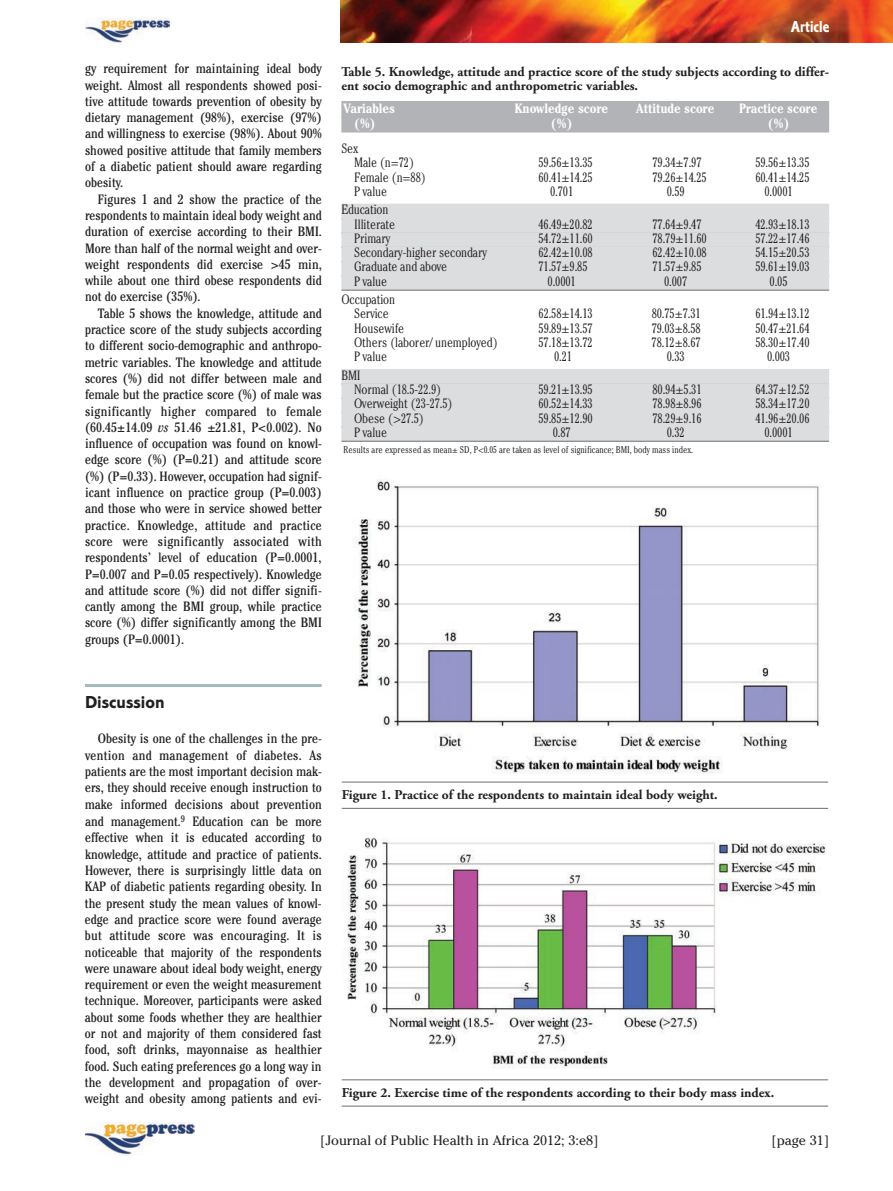
<style>
.page{position:relative;width:893px;height:1191px;background:#fff}
.page>*{position:absolute;margin:0;border:0;box-sizing:border-box;transform-origin:0 0}
.t1{font:18px "Corinthian Bold Plain";color:#231f20}
.t2{font:16.5px "Corinthian Bold Condensed Plain";color:#fff}
.t3{font:condensed 13.5px/16.4px "Cheltenham";color:#231f20;text-align:justify}
.t4{font:300 condensed 13.5px/14.2px "Cheltenham";letter-spacing:-.01em;color:#231f20}
.t5{font:700 13.5px "Adobe Garamond Pro";color:#231f20}
.t6{font:700 13.5px/13.5px "Adobe Garamond";color:#231f20}
.t7{font:700 condensed 13.5px "Cheltenham";letter-spacing:-.01em;color:#fff}
.t8{font:13.5px "Cheltenham";color:#231f20}
.t9{font:300 condensed 9.75px "Cheltenham";color:#231f20}
.s1{font-style:italic}
</style>
<div class="page">
<hr style="left:85px;top:684px;width:237px;height:3px;background:#a2bdbf">
<img style="left:86px;top:1123px;width:109px;height:32px">
<img style="left:85px;top:17px;width:85px;height:26px">
<img style="left:341px;top:0;width:552px;height:42px">
<div style="left:341px;top:101px;width:488px;height:16px;background:#b2b3b7"></div>
<div style="left:341px;top:116px;width:488px;height:16px;background:#b2b3b7"></div>
<div style="left:341px;top:204px;width:488px;height:15px;background:#dcdddf"></div>
<div style="left:341px;top:218px;width:488px;height:15px;background:#dcdddf"></div>
<div style="left:341px;top:232px;width:488px;height:15px;background:#dcdddf"></div>
<div style="left:341px;top:246px;width:488px;height:15px;background:#dcdddf"></div>
<div style="left:341px;top:261px;width:488px;height:15px;background:#dcdddf"></div>
<div style="left:341px;top:275px;width:488px;height:15px;background:#dcdddf"></div>
<hr style="left:341px;top:290px;width:488px;height:1px;background:#6c6d70">
<div style="left:341px;top:369px;width:488px;height:15px;background:#dcdddf"></div>
<div style="left:341px;top:383px;width:488px;height:15px;background:#dcdddf"></div>
<div style="left:341px;top:397px;width:488px;height:15px;background:#dcdddf"></div>
<div style="left:341px;top:412px;width:488px;height:15px;background:#dcdddf"></div>
<div style="left:341px;top:426px;width:488px;height:15px;background:#dcdddf"></div>
<hr style="left:341px;top:441px;width:488px;height:1px;background:#6c6d70">
<img style="left:354px;top:479px;width:467px;height:295px">
<hr style="left:342px;top:781px;width:486px;height:1px;background:#6c6d70">
<hr style="left:342px;top:808px;width:486px;height:1px;background:#6c6d70">
<img style="left:347px;top:837px;width:479px;height:232px">
<hr style="left:342px;top:1079px;width:486px;height:1px;background:#6c6d70">
<hr style="left:342px;top:1105px;width:486px;height:1px;background:#6c6d70">
<p class="t3" style="left:85px;top:62px;width:238px">gy requirement for maintaining ideal body weight. Almost all respondents showed posi&shy;tive attitude towards prevention of obesity by dietary management (98%), exercise (97%) and willingness to exercise (98%). About 90% showed positive attitude that family members of a diabetic patient should aware regarding obesity.</p>
<p class="t3" style="left:85px;top:192px;width:238px;text-indent:13px">Figures 1 and 2 show the practice of the respondents to maintain ideal body weight and duration of exercise according to their BMI.<br>More than half of the normal weight and over&shy;weight respondents did exercise &gt;45 min, while about one third obese respondents did not do exercise (35%).</p>
<p class="t3" style="left:85px;top:306px;width:238px;text-indent:13px">Table 5 shows the knowledge, attitude and practice score of the study subjects according to different socio-demographic and anthropo&shy;metric variables. The knowledge and attitude scores (%) did not differ between male and female but the practice score (%) of male was significantly higher compared to female (60.45±14.09 <span class="s1">vs</span> 51.46 ±21.81, P&lt;0.002). No influence of occupation was found on knowl&shy;edge score (%) (P=0.21) and attitude score (%) (P=0.33). However, occupation had signif&shy;icant influence on practice group (P=0.003) and those who were in service showed better practice. Knowledge, attitude and practice score were significantly associated with respondents’ level of education (P=0.0001, P=0.007 and P=0.05 respectively). Knowledge and attitude score (%) did not differ signifi&shy;cantly among the BMI group, while practice score (%) differ significantly among the BMI groups (P=0.0001).</p>
<p class="t2" style="left:791px;top:21px;width:40px">Article</p>
<p class="t6" style="left:341px;top:66px;width:489px">Table 5. Knowledge, attitude and practice score of the study subjects according to differ&shy;ent socio demographic and anthropometric variables.</p>
<p class="t7" style="left:344px;top:104px;width:53px">Variables</p>
<p class="t7" style="left:514px;top:104px;width:95px">Knowledge score</p>
<p class="t7" style="left:636px;top:104px;width:80px">Attitude score</p>
<p class="t7" style="left:739px;top:104px;width:80px">Practice score</p>
<p class="t7" style="left:354px;top:119px;width:23px">(%)</p>
<p class="t7" style="left:551px;top:119px;width:23px">(%)</p>
<p class="t7" style="left:768px;top:119px;width:23px">(%)</p>
<p class="t4" style="left:354px;top:143px;width:62px;text-indent:-13px">Sex<br>Male (n=72)</p>
<p class="t4" style="left:538px;top:157px;width:56px">59.56±13.35</p>
<p class="t4" style="left:652px;top:157px;width:51px">79.34±7.97</p>
<p class="t4" style="left:755px;top:157px;width:56px">59.56±13.35</p>
<p class="t4" style="left:354px;top:171px;width:73px">Female (n=88)</p>
<p class="t4" style="left:538px;top:171px;width:56px">60.41±14.25</p>
<p class="t4" style="left:652px;top:171px;width:56px">79.26±14.25</p>
<p class="t4" style="left:755px;top:171px;width:56px">60.41±14.25</p>
<p class="t4" style="left:354px;top:185px;width:34px">P value</p>
<p class="t4" style="left:550px;top:185px;width:25px">0.701</p>
<p class="t4" style="left:667px;top:185px;width:20px">0.59</p>
<p class="t4" style="left:764px;top:185px;width:30px">0.0001</p>
<p class="t4" style="left:354px;top:204px;width:43px;text-indent:-13px">Education<br>Illiterate</p>
<p class="t4" style="left:538px;top:218px;width:56px">46.49±20.82</p>
<p class="t4" style="left:652px;top:218px;width:51px">77.64±9.47</p>
<p class="t4" style="left:755px;top:218px;width:56px">42.93±18.13</p>
<p class="t4" style="left:354px;top:232px;width:38px">Primary</p>
<p class="t4" style="left:538px;top:232px;width:56px">54.72±11.60</p>
<p class="t4" style="left:652px;top:232px;width:56px">78.79±11.60</p>
<p class="t4" style="left:755px;top:232px;width:56px">57.22±17.46</p>
<p class="t4" style="left:354px;top:247px;width:134px">Secondary-higher secondary</p>
<p class="t4" style="left:538px;top:247px;width:56px">62.42±10.08</p>
<p class="t4" style="left:652px;top:247px;width:56px">62.42±10.08</p>
<p class="t4" style="left:755px;top:247px;width:56px">54.15±20.53</p>
<p class="t4" style="left:354px;top:261px;width:95px">Graduate and above</p>
<p class="t4" style="left:538px;top:261px;width:51px">71.57±9.85</p>
<p class="t4" style="left:652px;top:261px;width:51px">71.57±9.85</p>
<p class="t4" style="left:755px;top:261px;width:56px">59.61±19.03</p>
<p class="t4" style="left:354px;top:275px;width:34px">P value</p>
<p class="t4" style="left:547px;top:275px;width:30px">0.0001</p>
<p class="t4" style="left:664px;top:275px;width:25px">0.007</p>
<p class="t4" style="left:770px;top:275px;width:20px">0.05</p>
<p class="t4" style="left:341px;top:294px;width:55px;text-align:center">Occupation<br>Service</p>
<p class="t4" style="left:538px;top:308px;width:56px">62.58±14.13</p>
<p class="t4" style="left:652px;top:308px;width:51px">80.75±7.31</p>
<p class="t4" style="left:755px;top:308px;width:56px">61.94±13.12</p>
<p class="t4" style="left:354px;top:322px;width:52px">Housewife</p>
<p class="t4" style="left:538px;top:322px;width:56px">59.89±13.57</p>
<p class="t4" style="left:652px;top:322px;width:51px">79.03±8.58</p>
<p class="t4" style="left:755px;top:322px;width:56px">50.47±21.64</p>
<p class="t4" style="left:354px;top:336px;width:145px">Others (laborer/ unemployed)</p>
<p class="t4" style="left:538px;top:336px;width:56px">57.18±13.72</p>
<p class="t4" style="left:652px;top:336px;width:51px">78.12±8.67</p>
<p class="t4" style="left:755px;top:336px;width:56px">58.30±17.40</p>
<p class="t4" style="left:354px;top:351px;width:34px">P value</p>
<p class="t4" style="left:554px;top:351px;width:20px">0.21</p>
<p class="t4" style="left:667px;top:351px;width:20px">0.33</p>
<p class="t4" style="left:767px;top:351px;width:25px">0.003</p>
<p class="t4" style="left:354px;top:369px;width:89px;text-indent:-13px">BMI<br>Normal (18.5-22.9)</p>
<p class="t4" style="left:538px;top:383px;width:56px">59.21±13.95</p>
<p class="t4" style="left:652px;top:383px;width:51px">80.94±5.31</p>
<p class="t4" style="left:755px;top:383px;width:56px">64.37±12.52</p>
<p class="t4" style="left:354px;top:398px;width:100px">Overweight (23-27.5)</p>
<p class="t4" style="left:538px;top:398px;width:56px">60.52±14.33</p>
<p class="t4" style="left:652px;top:398px;width:51px">78.98±8.96</p>
<p class="t4" style="left:755px;top:398px;width:56px">58.34±17.20</p>
<p class="t4" style="left:354px;top:412px;width:72px">Obese (&gt;27.5)</p>
<p class="t4" style="left:538px;top:412px;width:56px">59.85±12.90</p>
<p class="t4" style="left:652px;top:412px;width:51px">78.29±9.16</p>
<p class="t4" style="left:755px;top:412px;width:56px">41.96±20.06</p>
<p class="t4" style="left:354px;top:426px;width:34px">P value</p>
<p class="t4" style="left:553px;top:426px;width:20px">0.87</p>
<p class="t4" style="left:667px;top:426px;width:20px">0.32</p>
<p class="t4" style="left:764px;top:426px;width:30px">0.0001</p>
<p class="t9" style="left:344px;top:446px;width:351px">Results are expressed as mean± SD, P&lt;0.05 are taken as level of significance; BMI, body mass index.</p>
<h1 class="t1" style="left:85px;top:696px;width:81px">Discussion</h1>
<p class="t3" style="left:85px;top:732px;width:239px;text-indent:13px">Obesity is one of the challenges in the pre&shy;vention and management of diabetes. As patients are the most important decision mak&shy;ers, they should receive enough instruction to make informed decisions about prevention and management.<sup>9</sup> Education can be more effective when it is educated according to knowledge, attitude and practice of patients.<br>However, there is surprisingly little data on KAP of diabetic patients regarding obesity. In the present study the mean values of knowl&shy;edge and practice score were found average but attitude score was encouraging. It is noticeable that majority of the respondents were unaware about ideal body weight, energy requirement or even the weight measurement technique. Moreover, participants were asked about some foods whether they are healthier or not and majority of them considered fast food, soft drinks, mayonnaise as healthier food. Such eating preferences go a long way in the development and propagation of over&shy;weight and obesity among patients and evi-</p>
<p class="t5" style="left:342px;top:790px;width:377px">Figure 1. Practice of the respondents to maintain ideal body weight.</p>
<p class="t5" style="left:342px;top:1087px;width:434px">Figure 2. Exercise time of the respondents according to their body mass index.</p>
<p class="t8" style="left:320px;top:1132px;width:280px">[Journal of Public Health in Africa 2012; 3:e8]</p>
<p class="t8" style="left:771px;top:1132px;width:59px">[page 31]</p>
</div>
